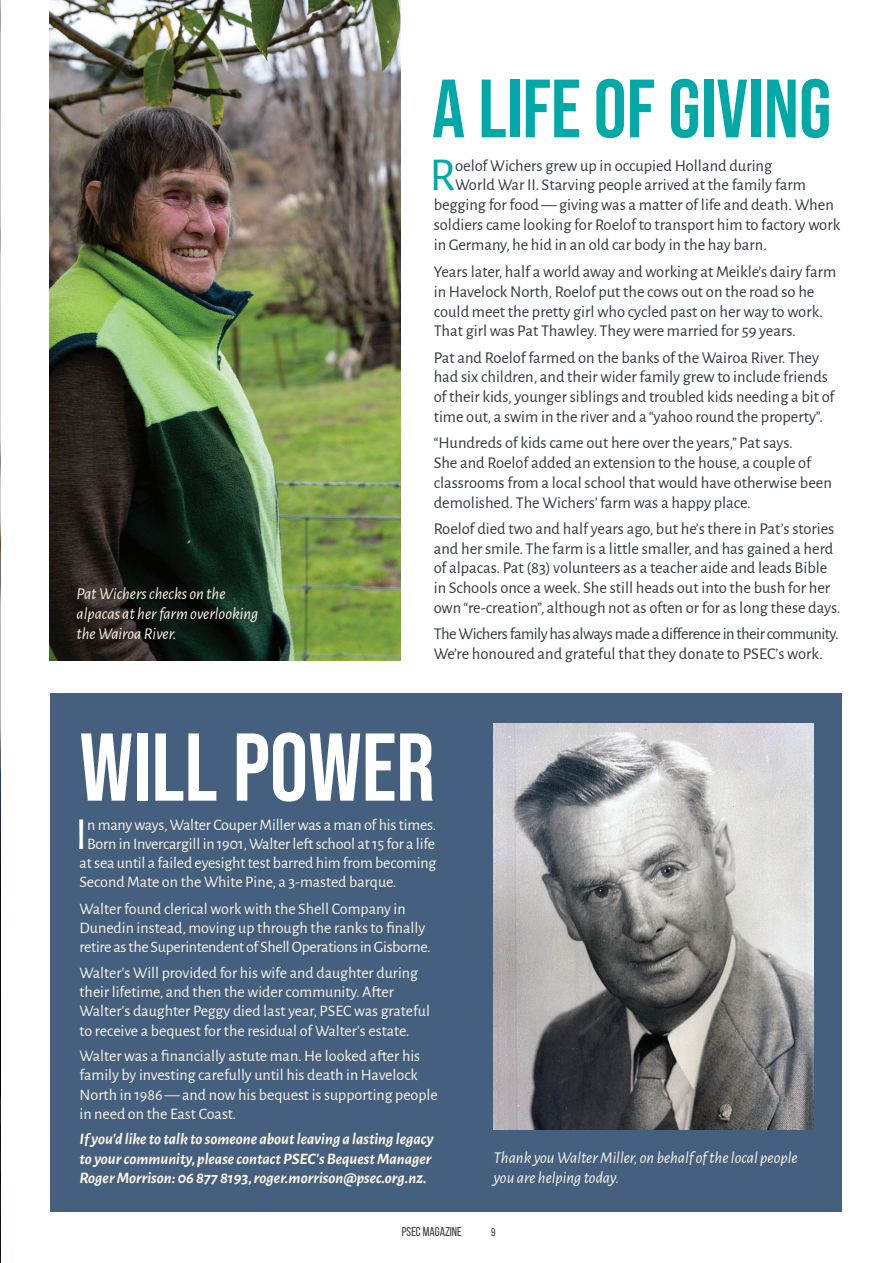
<style>
.page{position:relative;width:893px;height:1263px;background:#fff}
.page>*{position:absolute;margin:0;border:0;box-sizing:border-box;transform-origin:0 0}
.Headline_Text_-_Alig{font:700 96px "Bebas Neue Pro";color:#fff}
.Headline_Text_-_Alig-2{font:700 82.5px "Bebas Neue Pro";color:#00a9a7}
.Body_Text_-_Drop_Cap{font:47.4px "Alegreya Sans";color:#00a9a7}
.Body_Text_-_Drop_Cap-2{font:46.05px "Alegreya Sans";color:#fff}
.Body_Text{font:16.5px/19.8px "Alegreya Sans";color:#323640}
.Body_Text_-_Drop_Cap-3{font:16.5px "Alegreya Sans";color:#323640}
.t1{font:italic 16.5px/19.8px "Alegreya Sans";color:#fef5e7}
.Body_Text-2{font:16.5px/19.8px "Alegreya Sans";letter-spacing:-.03em;color:#323640}
.Body_Text-3{font:16.05px/19.2px "Alegreya Sans";color:#fef5e7}
.Body_Text_-_Drop_Cap-4{font:16.05px "Alegreya Sans";letter-spacing:-.01em;color:#fef5e7}
.Body_Text-4{font:italic 700 16.05px/19.2px "Alegreya Sans";color:#fef5e7}
.t2{font:12.75px "Bebas Neue";color:#323738}
.t3{font:11.1px "Bebas Neue";color:#323738}
</style>
<div class="page">
<img style="left:0;top:0;width:1px;height:1263px">
<img style="left:50px;top:0;width:351px;height:660px">
<div style="left:50px;top:693px;width:792px;height:519px;background:#44607e"></div>
<img style="left:493px;top:724px;width:321px;height:405px">
<p class="t1" style="left:77px;top:583px;width:183px">Pat Wichers checks on the alpacas at her farm overlooking the Wairoa River.</p>
<p class="Headline_Text_-_Alig-2" style="left:432px;top:61px;width:401px">A LIFE OF GIVING</p>
<p class="Body_Text_-_Drop_Cap" style="left:429px;top:143px;width:28px">R</p>
<p class="Body_Text_-_Drop_Cap-3" style="left:455px;top:154px;width:318px">oelof Wichers grew up in occupied Holland during</p>
<p class="Body_Text_-_Drop_Cap-3" style="left:455px;top:174px;width:352px">World War II. Starving people arrived at the family farm</p>
<p class="Body_Text_-_Drop_Cap-3" style="left:434px;top:194px;width:402px">begging for food — giving was a matter of life and death. When</p>
<p class="Body_Text_-_Drop_Cap-3" style="left:434px;top:213px;width:408px">soldiers came looking for Roelof to transport him to factory work</p>
<p class="Body_Text_-_Drop_Cap-3" style="left:434px;top:233px;width:335px">in Germany, he hid in an old car body in the hay barn.</p>
<p class="Body_Text" style="left:434px;top:261px;width:404px">Years later, half a world away and working at Meikle’s dairy farm in Havelock North, Roelof put the cows out on the road so he could meet the pretty girl who cycled past on her way to work.<br>That girl was Pat Thawley. They were married for 59 years.</p>
<p class="Body_Text" style="left:434px;top:347px;width:402px">Pat and Roelof farmed on the banks of the Wairoa River. They had six children, and their wider family grew to include friends of their kids, younger siblings and troubled kids needing a bit of time out, a swim in the river and a “yahoo round the property”.</p>
<p class="Body_Text" style="left:434px;top:432px;width:400px">“Hundreds of kids came out here over the years,” Pat says.<br>She and Roelof added an extension to the house, a couple of classrooms from a local school that would have otherwise been demolished. The Wichers’ farm was a happy place.</p>
<p class="Body_Text" style="left:434px;top:518px;width:408px">Roelof died two and half years ago, but he’s there in Pat’s stories and her smile. The farm is a little smaller, and has gained a herd of alpacas. Pat (83) volunteers as a teacher aide and leads Bible in Schools once a week. She still heads out into the bush for her own “re-creation”, although not as often or for as long these days.</p>
<p class="Body_Text-2" style="left:434px;top:623px;width:407px">The Wichers family has always made a difference in their community.<br>We’re honoured and grateful that they donate to PSEC’s work.</p>
<p class="Headline_Text_-_Alig" style="left:80px;top:712px;width:357px">WILL POWER</p>
<p class="Body_Text_-_Drop_Cap-2" style="left:75px;top:803px;width:14px">I</p>
<p class="Body_Text_-_Drop_Cap-4" style="left:87px;top:813px;width:351px">n many ways, Walter Couper Miller was a man of his times.</p>
<p class="Body_Text_-_Drop_Cap-4" style="left:87px;top:833px;width:349px">Born in Invercargill in 1901, Walter left school at 15 for a life</p>
<p class="Body_Text_-_Drop_Cap-4" style="left:80px;top:852px;width:358px">at sea until a failed eyesight test barred him from becoming</p>
<p class="Body_Text_-_Drop_Cap-4" style="left:80px;top:871px;width:319px">Second Mate on the White Pine, a 3-masted barque.</p>
<p class="Body_Text-3" style="left:80px;top:898px;width:353px">Walter found clerical work with the Shell Company in<br>Dunedin instead, moving up through the ranks to finally retire as the Superintendent of Shell Operations in Gisborne.</p>
<p class="Body_Text-3" style="left:80px;top:962px;width:352px">Walter’s Will provided for his wife and daughter during their lifetime, and then the wider community. After Walter’s daughter Peggy died last year, PSEC was grateful to receive a bequest for the residual of Walter’s estate.</p>
<p class="Body_Text-3" style="left:80px;top:1045px;width:360px">Walter was a financially astute man. He looked after his family by investing carefully until his death in Havelock North in 1986 — and now his bequest is supporting people in need on the East Coast.</p>
<p class="Body_Text-4" style="left:80px;top:1128px;width:356px">If you’d like to talk to someone about leaving a lasting legacy to your community, please contact PSEC’s Bequest Manager<br>Roger Morrison: 06 877 8193, roger.morrison@psec.org.nz.</p>
<p class="t1" style="left:493px;top:1147px;width:306px">Thank you Walter Miller, on behalf of the local people you are helping today.</p>
<p class="t2" style="left:402px;top:1224px;width:61px">PSEC MAGAZINE</p>
<p class="t3" style="left:491px;top:1226px;width:6px">9</p>
</div>
